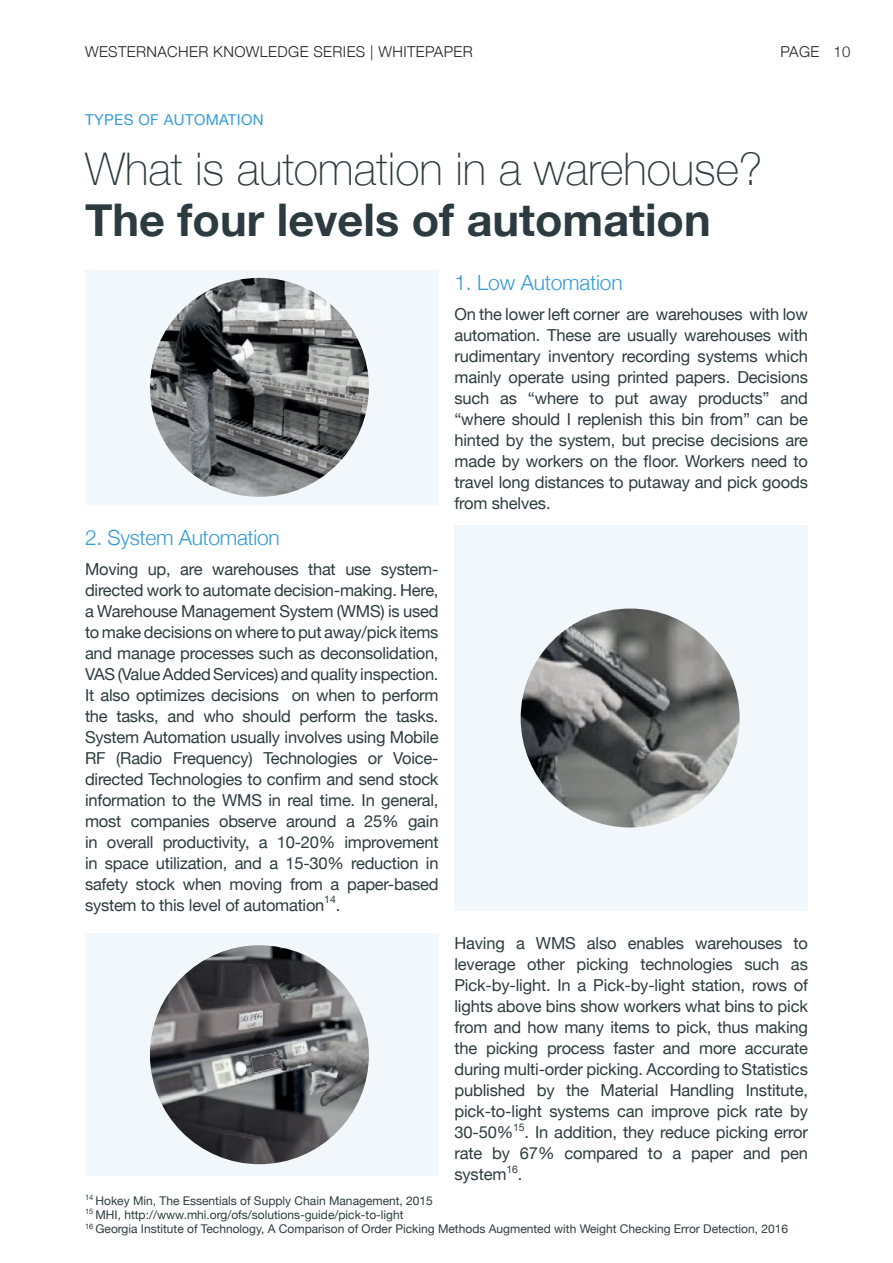
<style>
.page{position:relative;width:893px;height:1263px;background:#fff}
.page>*{position:absolute;margin:0;border:0;box-sizing:border-box;transform-origin:0 0}
.t1{font:100 45px "Helvetica Neue";color:#2d3b40}
.t2{font:700 45px "Helvetica Neue";color:#2d3b40}
.t3{font:300 21px "Helvetica Neue";letter-spacing:-.015em;color:#359bd6}
.t4{font:16.5px/21px "Helvetica Neue";letter-spacing:-.01em;color:#2d3b40;text-align:justify}
.t5{font:300 15px "Helvetica Neue";letter-spacing:.025em;color:#231f20}
.t6{font:15px "Helvetica Neue";letter-spacing:.025em;color:#359bd6}
.t7{font:12px/14.4px "Helvetica Neue";color:#2d3b40}
.t8{font:10.5px "Helvetica Neue";color:#2d3b40}
</style>
<div class="page">
<div style="left:85px;top:933px;width:353px;height:243px;background:#f2f7fb"></div>
<div style="left:454px;top:525px;width:354px;height:386px;background:#f2f7fb"></div>
<div style="left:85px;top:270px;width:353px;height:235px;background:#f2f7fb"></div>
<img style="left:150px;top:278px;width:219px;height:219px;border-radius:109px">
<img style="left:521px;top:608px;width:219px;height:219px;border-radius:109px">
<img style="left:150px;top:945px;width:219px;height:219px;border-radius:109px">
<p class="t5" style="left:85px;top:40px;width:389px">WESTERNACHER KNOWLEDGE SERIES | WHITEPAPER</p>
<p class="t6" style="left:85px;top:109px;width:180px">TYPES OF AUTOMATION</p>
<h1 class="t1" style="left:85px;top:134px;width:679px">What is automation in a warehouse?</h1>
<h1 class="t2" style="left:85px;top:184px;width:627px">The four levels of automation</h1>
<p class="t5" style="left:780px;top:40px;width:71px">PAGE 10</p>
<p class="t3" style="left:85px;top:521px;width:196px">2. System Automation</p>
<p class="t4" style="left:85px;top:559px;width:355px">Moving up, are warehouses that use system&shy;directed work to automate decision-making. Here, a Warehouse Management System (WMS) is used to make decisions on where to put away/pick items and manage processes such as deconsolidation, VAS (Value Added Services) and quality inspection.<br>It also optimizes decisions on when to perform the tasks, and who should perform the tasks.<br>System Automation usually involves using Mobile RF (Radio Frequency) Technologies or Voice&shy;directed Technologies to confirm and send stock information to the WMS in real time. In general, most companies observe around a 25% gain in overall productivity, a 10-20% improvement in space utilization, and a 15-30% reduction in safety stock when moving from a paper-based system to this level of automation</p>
<p class="t8" style="left:324px;top:892px;width:13px">14</p>
<p class="t4" style="left:336px;top:895px;width:6px">.</p>
<p class="t3" style="left:454px;top:266px;width:170px">1. Low Automation</p>
<p class="t4" style="left:454px;top:304px;width:355px">On the lower left corner are warehouses with low automation. These are usually warehouses with rudimentary inventory recording systems which mainly operate using printed papers. Decisions such as “where to put away products” and “where should I replenish this bin from” can be hinted by the system, but precise decisions are made by workers on the floor. Workers need to travel long distances to putaway and pick goods from shelves.</p>
<p class="t4" style="left:454px;top:933px;width:355px">Having a WMS also enables warehouses to leverage other picking technologies such as Pick-by-light. In a Pick-by-light station, rows of lights above bins show workers what bins to pick from and how many items to pick, thus making the picking process faster and more accurate during multi-order picking. According to Statistics published by the Material Handling Institute, pick-to-light systems can improve pick rate by 30-50%</p>
<p class="t8" style="left:513px;top:1119px;width:13px">15</p>
<p class="t4" style="left:454px;top:1122px;width:355px;text-indent:70px">. In addition, they reduce picking error rate by 67% compared to a paper and pen system</p>
<p class="t8" style="left:506px;top:1161px;width:13px">16</p>
<p class="t4" style="left:518px;top:1164px;width:6px">.</p>
<p class="t7" style="left:85px;top:1194px;width:705px"><sup>14</sup> Hokey Min, The Essentials of Supply Chain Management, 2015<br><sup>15</sup> MHI, http://www.mhi.org/ofs/solutions-guide/pick-to-light<br><sup>16</sup> Georgia Institute of Technology, A Comparison of Order Picking Methods Augmented with Weight Checking Error Detection, 2016</p>
</div>
